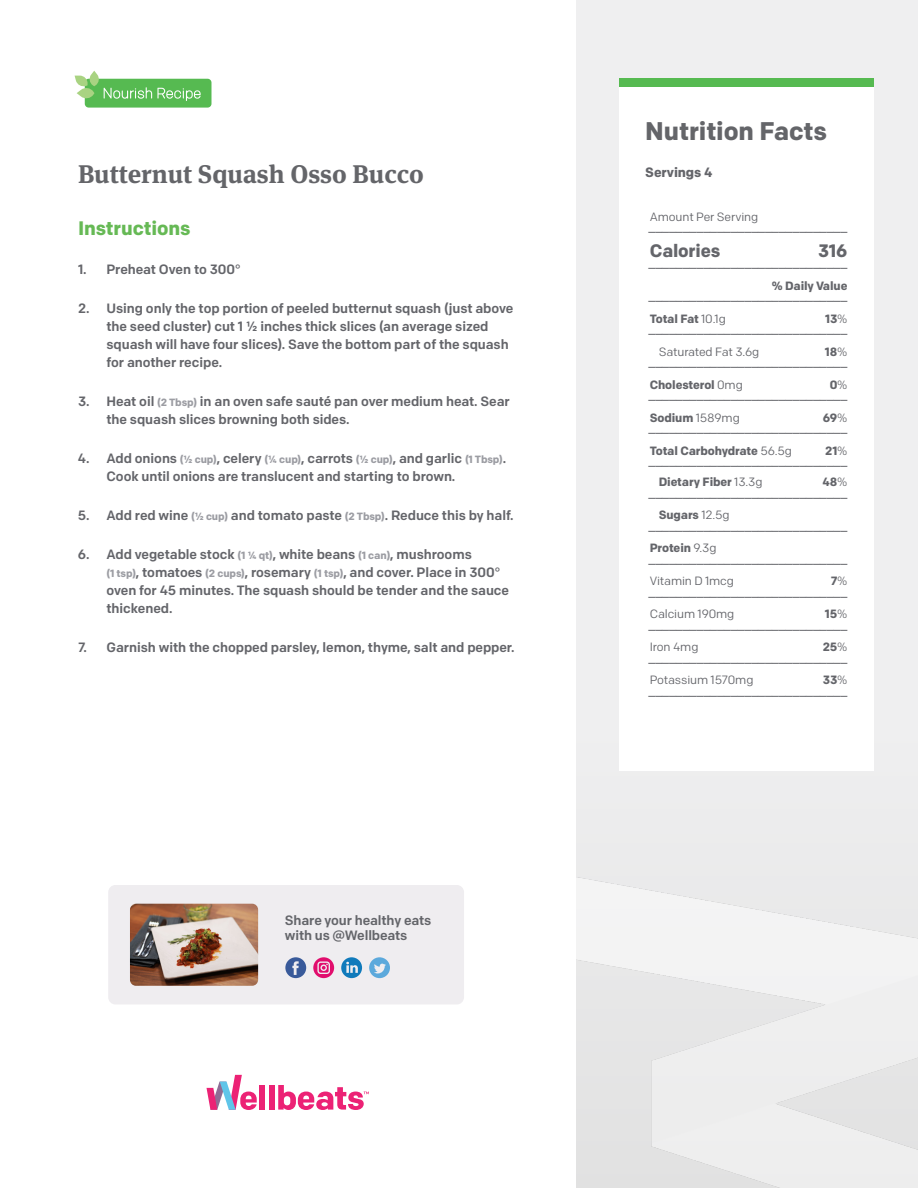
<style>
.page{position:relative;width:918px;height:1188px;background:#fff}
.page>*{position:absolute;margin:0;border:0;box-sizing:border-box;transform-origin:0 0}
.t1{font:700 25.5px "Meta Serif Pro";color:#646569}
.t2{font:700 25.5px "Colfax";letter-spacing:-.005em;color:#646569}
.t3{font:700 19.5px "Colfax";letter-spacing:-.005em;color:#66b955}
.t4{font:700 18px "Colfax";letter-spacing:-.01em;color:#64656a}
.t5{font:500 13.5px/18px "Colfax";letter-spacing:-.005em;color:#64656a}
.t6{font:700 13.5px "Colfax";letter-spacing:-.01em;color:#64656a}
.t7{font:700 12px "Colfax";letter-spacing:-.01em;color:#64656a}
.t8{font:12px "Colfax";letter-spacing:-.01em;color:#64656a}
.s1{font-weight:700;font-size:10.5px;color:#9c9da3}
.s2{font-weight:400}
</style>
<div class="page">
<div style="left:260px;top:1085px;width:5px;height:25px;background:#ec2275"></div>
<div style="left:269px;top:1085px;width:6px;height:25px;background:#ec2275"></div>
<svg style="left:207px;top:1075px;width:50px;height:35px"></svg>
<svg style="left:278px;top:1085px;width:91px;height:25px"></svg>
<div style="left:576px;top:0;width:342px;height:1188px;background:#efefef"></div>
<div style="left:108px;top:885px;width:356px;height:119px;background:#efedf0;border-radius:7px"></div>
<svg style="left:285px;top:957px;width:21px;height:21px"></svg>
<svg style="left:313px;top:957px;width:21px;height:21px"></svg>
<svg style="left:341px;top:957px;width:21px;height:21px"></svg>
<svg style="left:369px;top:957px;width:21px;height:21px"></svg>
<img style="left:130px;top:904px;width:128px;height:82px">
<div style="left:85px;top:79px;width:126px;height:29px;background:#56ba51;border-radius:4px"></div>
<svg style="left:75px;top:71px;width:126px;height:30px"></svg>
<div style="left:619px;top:86px;width:255px;height:684px;background:#fff"></div>
<div style="left:619px;top:78px;width:255px;height:8px;background:#56ba51"></div>
<h1 class="t1" style="left:78px;top:154px;width:347px">Butternut Squash Osso Bucco</h1>
<h2 class="t3" style="left:78px;top:217px;width:114px">Instructions</h2>
<p class="t5" style="left:78px;top:261px;width:164px">1. Preheat Oven to 300°</p>
<p class="t5" style="left:106px;top:300px;width:408px;text-indent:-28px">2. Using only the top portion of peeled butternut squash (just above the seed cluster) cut 1 ½ inches thick slices (an average sized squash will have four slices). Save the bottom part of the squash for another recipe.</p>
<p class="t5" style="left:106px;top:393px;width:405px;text-indent:-28px">3. Heat oil <span class="s1">(2 Tbsp)</span> in an oven safe sauté pan over medium heat. Sear the squash slices browning both sides.</p>
<p class="t5" style="left:106px;top:450px;width:401px;text-indent:-29px">4. Add onions <span class="s1">(½ cup)</span>, celery <span class="s1">(¼ cup)</span>, carrots <span class="s1">(½ cup)</span>, and garlic <span class="s1">(1 Tbsp)</span>.<br>Cook until onions are translucent and starting to brown.</p>
<p class="t5" style="left:78px;top:507px;width:437px">5. Add red wine <span class="s1">(½ cup)</span> and tomato paste <span class="s1">(2 Tbsp)</span>. Reduce this by half.</p>
<p class="t5" style="left:106px;top:546px;width:404px;text-indent:-29px">6. Add vegetable stock <span class="s1">(1 ¼ qt)</span>, white beans <span class="s1">(1 can)</span>, mushrooms<br><span class="s1">(1 tsp)</span>, tomatoes <span class="s1">(2 cups)</span>, rosemary <span class="s1">(1 tsp)</span>, and cover. Place in 300° oven for 45 minutes. The squash should be tender and the sauce thickened.</p>
<p class="t5" style="left:78px;top:639px;width:438px">7. Garnish with the chopped parsley, lemon, thyme, salt and pepper.</p>
<p class="t5" style="left:285px;top:913px;width:148px;line-height:15px">Share your healthy eats with us @Wellbeats</p>
<h1 class="t2" style="left:645px;top:115px;width:183px">Nutrition Facts</h1>
<p class="t6" style="left:645px;top:164px;width:69px">Servings 4</p>
<p class="t8" style="left:650px;top:209px;width:110px">Amount Per Serving</p>
<p class="t5" style="left:648px;top:217px;width:201px">_____________________________</p>
<h3 class="t4" style="left:650px;top:239px;width:72px">Calories</h3>
<h3 class="t4" style="left:818px;top:239px;width:31px">316</h3>
<p class="t5" style="left:648px;top:253px;width:201px">_____________________________</p>
<p class="t7" style="left:772px;top:278px;width:77px">% Daily Value</p>
<p class="t5" style="left:648px;top:286px;width:201px">_____________________________</p>
<p class="t7" style="left:650px;top:311px;width:78px">Total Fat <span class="s2">10.1g</span></p>
<p class="t7" style="left:825px;top:311px;width:24px">13<span class="s2">%</span></p>
<p class="t5" style="left:648px;top:319px;width:201px">_____________________________</p>
<p class="t8" style="left:659px;top:344px;width:102px">Saturated Fat 3.6g</p>
<p class="t7" style="left:825px;top:344px;width:24px">18<span class="s2">%</span></p>
<p class="t5" style="left:648px;top:352px;width:201px">_____________________________</p>
<p class="t7" style="left:650px;top:377px;width:95px">Cholesterol <span class="s2">0mg</span></p>
<p class="t7" style="left:830px;top:377px;width:19px">0<span class="s2">%</span></p>
<p class="t5" style="left:648px;top:385px;width:201px">_____________________________</p>
<p class="t7" style="left:650px;top:410px;width:92px">Sodium <span class="s2">1589mg</span></p>
<p class="t7" style="left:823px;top:410px;width:26px">69<span class="s2">%</span></p>
<p class="t5" style="left:648px;top:418px;width:201px">_____________________________</p>
<p class="t7" style="left:650px;top:443px;width:144px">Total Carbohydrate <span class="s2">56.5g</span></p>
<p class="t7" style="left:825px;top:443px;width:24px">21<span class="s2">%</span></p>
<p class="t5" style="left:648px;top:451px;width:201px">_____________________________</p>
<p class="t7" style="left:659px;top:475px;width:105px">Dietary Fiber <span class="s2">13.3g</span></p>
<p class="t7" style="left:823px;top:475px;width:26px">48<span class="s2">%</span></p>
<p class="t5" style="left:648px;top:483px;width:201px">_____________________________</p>
<p class="t7" style="left:659px;top:508px;width:72px">Sugars <span class="s2">12.5g</span></p>
<p class="t5" style="left:648px;top:516px;width:201px">_____________________________</p>
<p class="t7" style="left:650px;top:541px;width:68px">Protein <span class="s2">9.3g</span></p>
<p class="t5" style="left:648px;top:549px;width:201px">_____________________________</p>
<p class="t8" style="left:650px;top:574px;width:86px">Vitamin D 1mcg</p>
<p class="t7" style="left:831px;top:574px;width:18px">7<span class="s2">%</span></p>
<p class="t5" style="left:648px;top:582px;width:201px">_____________________________</p>
<p class="t8" style="left:650px;top:607px;width:86px">Calcium 190mg</p>
<p class="t7" style="left:825px;top:607px;width:24px">15<span class="s2">%</span></p>
<p class="t5" style="left:648px;top:615px;width:201px">_____________________________</p>
<p class="t8" style="left:650px;top:640px;width:50px">Iron 4mg</p>
<p class="t7" style="left:823px;top:640px;width:26px">25<span class="s2">%</span></p>
<p class="t5" style="left:648px;top:648px;width:201px">_____________________________</p>
<p class="t8" style="left:650px;top:673px;width:105px">Potassium 1570mg</p>
<p class="t7" style="left:823px;top:673px;width:26px">33<span class="s2">%</span></p>
<p class="t5" style="left:648px;top:681px;width:201px">_____________________________</p>
</div>
